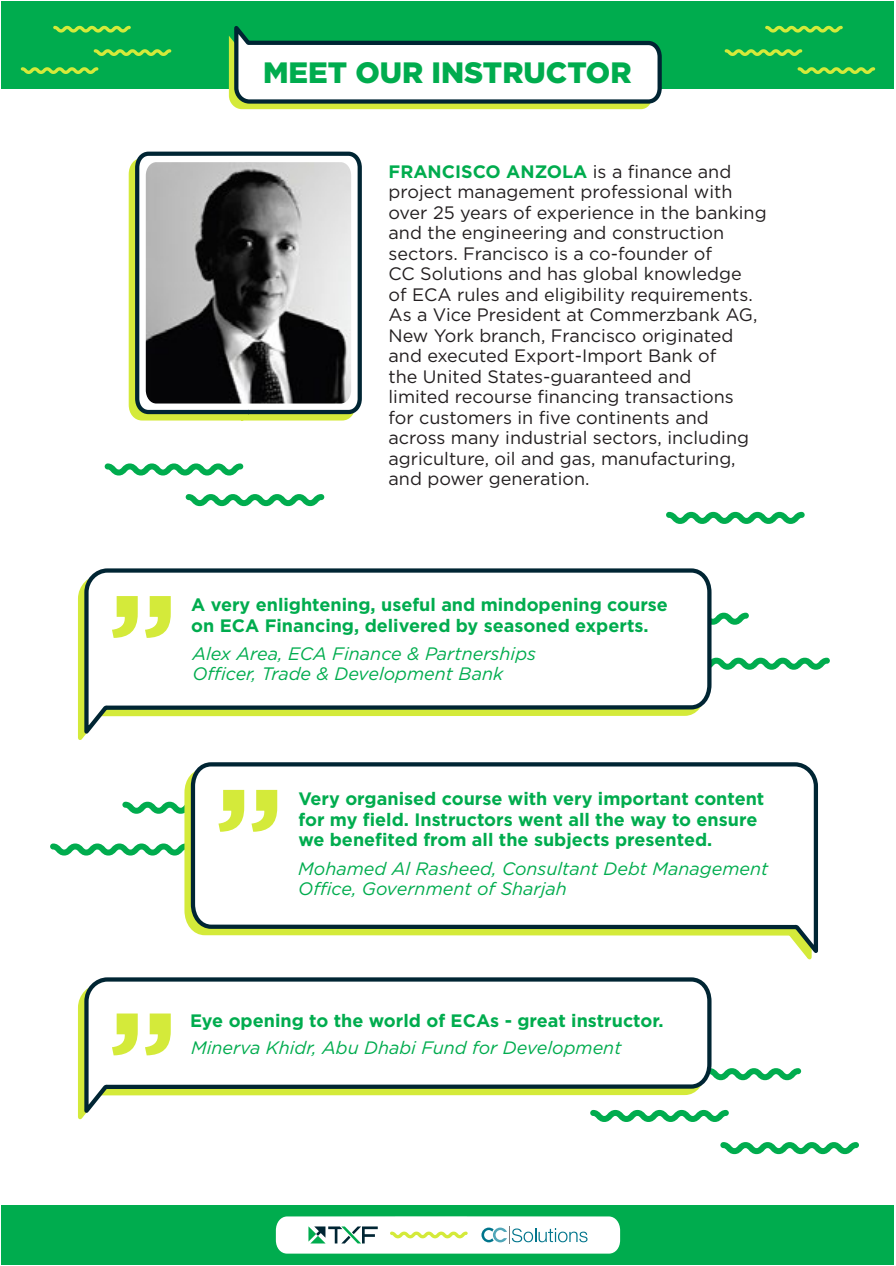
<style>
.page{position:relative;width:896px;height:1266px;background:#fff}
.page>*{position:absolute;margin:0;border:0;box-sizing:border-box;transform-origin:0 0}
.t1{font:700 130.05px "Gotham";color:#d4ea3a}
.t2{font:900 29.4px "Gotham";color:#00ac4e}
.t3{font:18px/20.5px "Gotham";color:#231f20}
.t4{font:700 18px/20.5px "Gotham";color:#00ac4e}
.t5{font:italic 18px/20.5px "Gotham";color:#00ac4e}
.s1{font-weight:700;color:#00ac4e}
</style>
<div class="page">
<svg style="left:714px;top:658px;width:116px;height:12px"></svg>
<svg style="left:714px;top:613px;width:35px;height:12px"></svg>
<svg style="left:666px;top:512px;width:139px;height:12px"></svg>
<svg style="left:720px;top:1142px;width:139px;height:12px"></svg>
<svg style="left:714px;top:1110px;width:15px;height:12px"></svg>
<svg style="left:714px;top:1068px;width:87px;height:12px"></svg>
<svg style="left:50px;top:843px;width:132px;height:12px"></svg>
<svg style="left:122px;top:802px;width:60px;height:12px"></svg>
<div style="left:2px;top:2px;width:892px;height:87px;background:#00ac4e"></div>
<div style="left:2px;top:1205px;width:892px;height:59px;background:#00ac4e"></div>
<svg style="left:229px;top:26px;width:433px;height:83px"></svg>
<svg style="left:128px;top:162px;width:224px;height:259px;background:#daed57"></svg>
<svg style="left:133px;top:151px;width:229px;height:265px"></svg>
<img style="left:144px;top:162px;width:210px;height:241px">
<svg style="left:78px;top:585px;width:4px;height:155px"></svg>
<svg style="left:182px;top:777px;width:7px;height:150px"></svg>
<svg style="left:82px;top:568px;width:632px;height:171px"></svg>
<svg style="left:189px;top:762px;width:629px;height:198px"></svg>
<svg style="left:78px;top:994px;width:4px;height:126px"></svg>
<svg style="left:82px;top:977px;width:632px;height:145px"></svg>
<svg style="left:21px;top:67px;width:77px;height:7px"></svg>
<svg style="left:797px;top:67px;width:78px;height:7px"></svg>
<svg style="left:94px;top:49px;width:77px;height:7px"></svg>
<svg style="left:725px;top:49px;width:77px;height:7px"></svg>
<svg style="left:53px;top:26px;width:78px;height:7px"></svg>
<svg style="left:765px;top:26px;width:78px;height:7px"></svg>
<svg style="left:105px;top:463px;width:138px;height:12px"></svg>
<svg style="left:186px;top:494px;width:138px;height:12px"></svg>
<svg style="left:276px;top:1216px;width:344px;height:37px;background:#e7f2eb"></svg>
<h2 class="t2" style="left:263px;top:60px;width:370px">MEET OUR INSTRUCTOR</h2>
<p class="t3" style="left:389px;top:162px;width:380px"><span class="s1">FRANCISCO ANZOLA</span> is a finance and project management professional with over 25 years of experience in the banking and the engineering and construction sectors. Francisco is a co-founder of<br>CC Solutions and has global knowledge<br>of ECA rules and eligibility requirements.<br>As a Vice President at Commerzbank AG, New York branch, Francisco originated and executed Export-Import Bank of<br>the United States-guaranteed and<br>limited recourse financing transactions<br>for customers in five continents and across many industrial sectors, including agriculture, oil and gas, manufacturing, and power generation.</p>
<h1 class="t1" style="left:108px;top:583px;width:72px">”</h1>
<p class="t4" style="left:191px;top:595px;width:478px">A very enlightening, useful and mindopening course on ECA Financing, delivered by seasoned experts.</p>
<p class="t5" style="left:192px;top:644px;width:345px">Alex Area, ECA Finance &amp; Partnerships<br>Officer, Trade &amp; Development Bank</p>
<h1 class="t1" style="left:214px;top:777px;width:72px">”</h1>
<p class="t4" style="left:298px;top:789px;width:468px">Very organised course with very important content for my field. Instructors went all the way to ensure we benefited from all the subjects presented.</p>
<p class="t5" style="left:298px;top:859px;width:472px">Mohamed Al Rasheed, Consultant Debt Management<br>Office, Government of Sharjah</p>
<h1 class="t1" style="left:108px;top:1000px;width:72px">”</h1>
<p class="t4" style="left:190px;top:1011px;width:475px">Eye opening to the world of ECAs - great instructor.</p>
<p class="t5" style="left:191px;top:1038px;width:432px">Minerva Khidr, Abu Dhabi Fund for Development</p>
</div>
